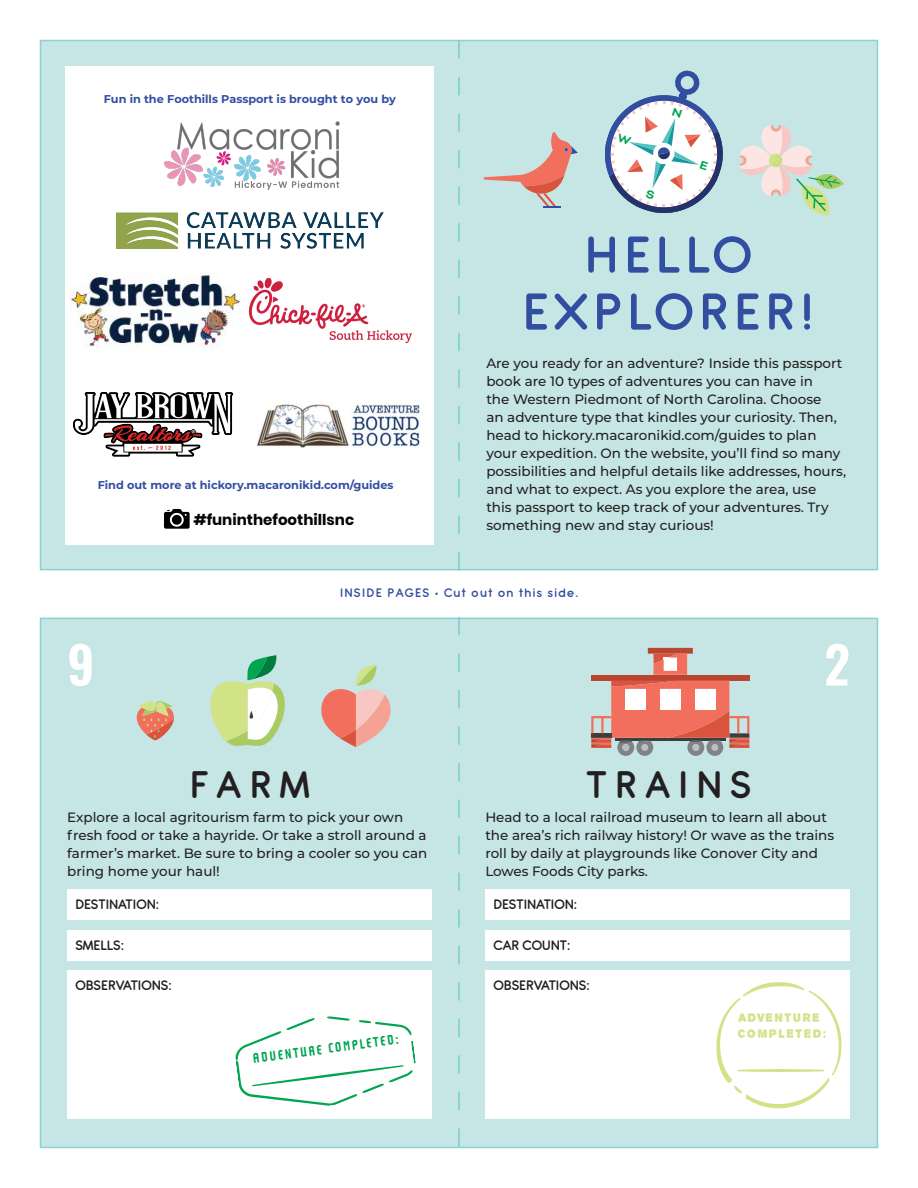
<style>
.page{position:relative;width:918px;height:1188px;background:#fff}
.page>*{position:absolute;margin:0;border:0;box-sizing:border-box;transform-origin:0 0}
.t1{font:600 56.55px "Antipasto Pro";letter-spacing:.1em;color:#324ea1}
.t2{font:600 51px "Oswald";color:#fff}
.t3{font:600 42px "Antipasto Pro";letter-spacing:.2em;color:#231f20}
.t4{font:700 15.3px "Adso";color:#00a54f}
.t5{font:600 15px "Antipasto Pro";color:#231f20}
.t6{font:700 15px "Poppins";color:#040604}
.t7{font:500 13.5px/18px "Montserrat";color:#231f20}
.t8{font:600 13.5px "Antipasto Pro";letter-spacing:.1em;color:#324ea1}
.t9{font:12.9px/15.5px "Alpha Echo";letter-spacing:.1em;color:#d2e287}
.t10{font:700 11.25px "Montserrat";color:#324ea1}
</style>
<div class="page">
<div style="left:40px;top:40px;width:838px;height:530px;background:#c5e6e5;border:2px solid #8cd2d1"></div>
<div style="left:40px;top:618px;width:838px;height:530px;background:#c5e6e5;border:2px solid #8cd2d1"></div>
<svg style="left:459px;top:40px;width:1px;height:530px"></svg>
<svg style="left:459px;top:617px;width:1px;height:530px"></svg>
<div style="left:485px;top:889px;width:365px;height:31px;background:#fff"></div>
<div style="left:67px;top:889px;width:365px;height:31px;background:#fff"></div>
<div style="left:485px;top:930px;width:365px;height:31px;background:#fff"></div>
<div style="left:67px;top:930px;width:365px;height:31px;background:#fff"></div>
<div style="left:65px;top:66px;width:369px;height:479px;background:#fff"></div>
<div style="left:485px;top:970px;width:365px;height:149px;background:#fff"></div>
<div style="left:67px;top:970px;width:365px;height:149px;background:#fff"></div>
<svg style="left:235px;top:1016px;width:181px;height:90px"></svg>
<svg style="left:716px;top:982px;width:125px;height:126px"></svg>
<div style="left:591px;top:675px;width:158px;height:6px;background:#b84630"></div>
<svg style="left:648px;top:648px;width:45px;height:27px"></svg>
<svg style="left:591px;top:681px;width:158px;height:75px"></svg>
<svg style="left:210px;top:655px;width:75px;height:91px"></svg>
<svg style="left:321px;top:665px;width:70px;height:82px"></svg>
<svg style="left:137px;top:701px;width:37px;height:39px"></svg>
<img style="left:164px;top:122px;width:176px;height:68px">
<svg style="left:484px;top:132px;width:94px;height:76px"></svg>
<svg style="left:740px;top:125px;width:104px;height:90px"></svg>
<img style="left:116px;top:212px;width:267px;height:37px">
<img style="left:70px;top:272px;width:171px;height:76px">
<img style="left:248px;top:277px;width:164px;height:66px">
<img style="left:73px;top:392px;width:161px;height:65px">
<img style="left:257px;top:404px;width:163px;height:44px">
<img style="left:164px;top:508px;width:26px;height:21px">
<svg style="left:605px;top:70px;width:118px;height:143px"></svg>
<p class="t10" style="left:104px;top:91px;width:294px">Fun in the Foothills Passport is brought to you by</p>
<p class="t10" style="left:98px;top:476px;width:297px">Find out more at hickory.macaronikid.com/guides</p>
<p class="t6" style="left:193px;top:511px;width:162px">#funinthefoothillsnc</p>
<p class="t1" style="left:585px;top:222px;width:169px">HELLO</p>
<p class="t1" style="left:523px;top:279px;width:293px">EXPLORER!</p>
<p class="t7" style="left:486px;top:354px;width:361px">Are you ready for an adventure? Inside this passport book are 10 types of adventures you can have in<br>the Western Piedmont of North Carolina. Choose<br>an adventure type that kindles your curiosity. Then, head to hickory.macaronikid.com/guides to plan your expedition. On the website, you’ll find so many possibilities and helpful details like addresses, hours, and what to expect. As you explore the area, use<br>this passport to keep track of your adventures. Try something new and stay curious!</p>
<p class="t8" style="left:340px;top:585px;width:240px">INSIDE PAGES • Cut out on this side.</p>
<p class="t2" style="left:67px;top:638px;width:29px">9</p>
<p class="t2" style="left:824px;top:638px;width:27px">2</p>
<p class="t3" style="left:190px;top:760px;width:121px">FARM</p>
<p class="t7" style="left:67px;top:808px;width:362px">Explore a local agritourism farm to pick your own fresh food or take a hayride. Or take a stroll around a farmer’s market. Be sure to bring a cooler so you can bring home your haul!</p>
<p class="t5" style="left:75px;top:896px;width:85px">DESTINATION:</p>
<p class="t5" style="left:75px;top:937px;width:50px">SMELLS:</p>
<p class="t5" style="left:75px;top:977px;width:98px">OBSERVATIONS:</p>
<p class="t4" style="left:251px;top:1048px;width:148px;rotate:-8deg">ADVENTURE COMPLETED:</p>
<p class="t3" style="left:586px;top:760px;width:166px">TRAINS</p>
<p class="t7" style="left:485px;top:808px;width:350px">Head to a local railroad museum to learn all about the area’s rich railway history! Or wave as the trains roll by daily at playgrounds like Conover City and Lowes Foods City parks.</p>
<p class="t5" style="left:494px;top:896px;width:85px">DESTINATION:</p>
<p class="t5" style="left:494px;top:937px;width:79px">CAR COUNT:</p>
<p class="t5" style="left:494px;top:977px;width:98px">OBSERVATIONS:</p>
<p class="t9" style="left:737px;top:1010px;width:90px">ADVENTURE<br>COMPLETED:</p>
</div>
